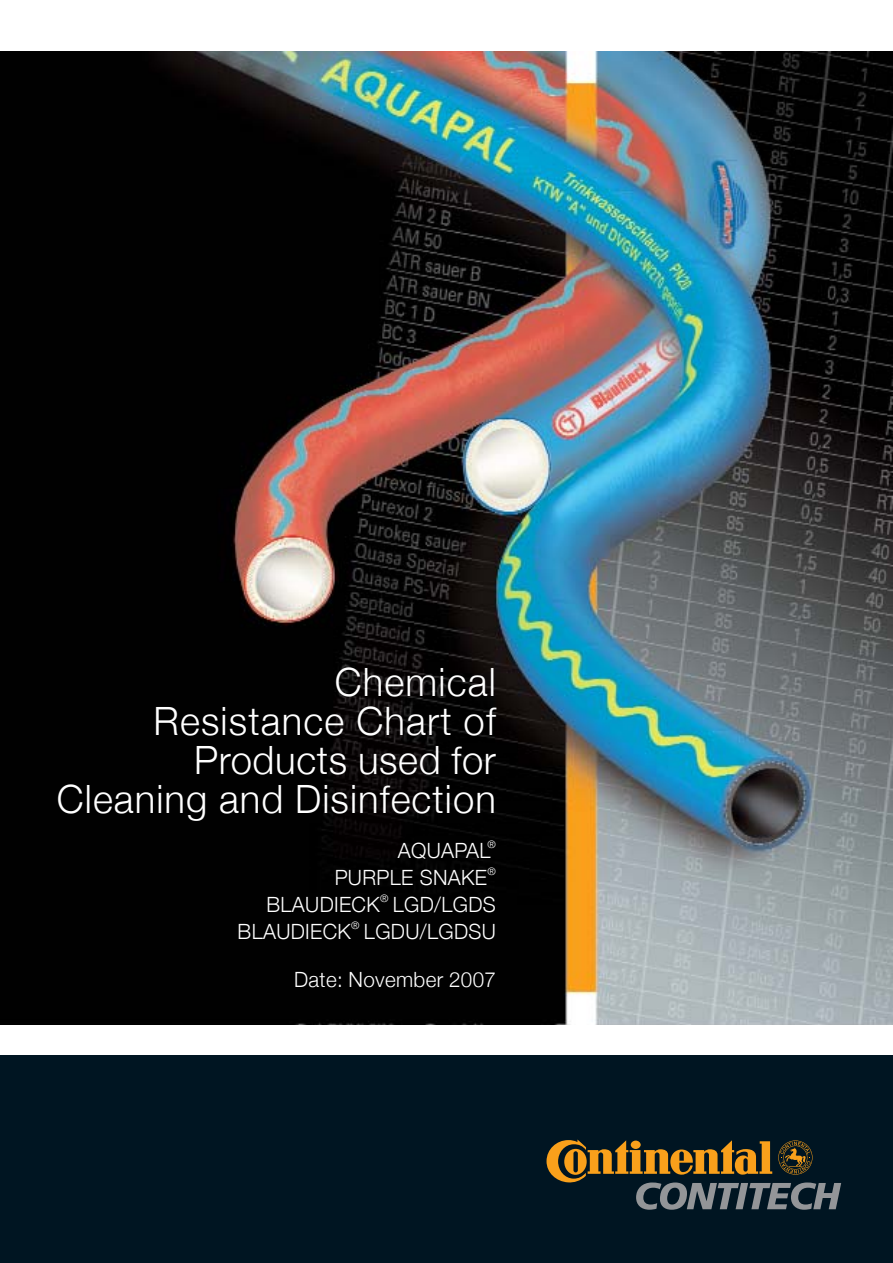
<style>
.page{position:relative;width:893px;height:1263px;background:#fff}
.page>*{position:absolute;margin:0;border:0;box-sizing:border-box;transform-origin:0 0}
.t1{font:300 39px/39px "Helvetica Neue";letter-spacing:.03em;color:#fff;text-align:right}
.t2{font:300 21px "Helvetica Neue";letter-spacing:.015em;color:#fff}
.t3{font:300 10.5px "Helvetica Neue";color:#fff}
</style>
<div class="page">
<div style="left:0;top:1050px;width:893px;height:213px;background:#001522"></div>
<img style="left:0;top:51px;width:893px;height:974px">
<svg style="left:546px;top:1139px;width:295px;height:71px"></svg>
<div style="left:0;top:1025px;width:893px;height:29px;background:#fff"></div>
<h1 class="t1" style="left:57px;top:662px;width:440px">Chemical<br>Resistance Chart of<br>Products used for<br>Cleaning and Disinfection</h1>
<p class="t2" style="left:398px;top:837px;width:94px">AQUAPAL</p>
<p class="t3" style="left:487px;top:838px;width:10px">®</p>
<p class="t2" style="left:335px;top:864px;width:154px">PURPLE SNAKE</p>
<p class="t3" style="left:487px;top:865px;width:10px">®</p>
<p class="t2" style="left:266px;top:891px;width:115px">BLAUDIECK</p>
<p class="t3" style="left:380px;top:892px;width:10px">®</p>
<p class="t2" style="left:393px;top:891px;width:105px">LGD/LGDS</p>
<p class="t2" style="left:238px;top:918px;width:115px">BLAUDIECK</p>
<p class="t3" style="left:351px;top:919px;width:10px">®</p>
<p class="t2" style="left:364px;top:918px;width:133px">LGDU/LGDSU</p>
<p class="t2" style="left:294px;top:966px;width:203px">Date: November 2007</p>
</div>
